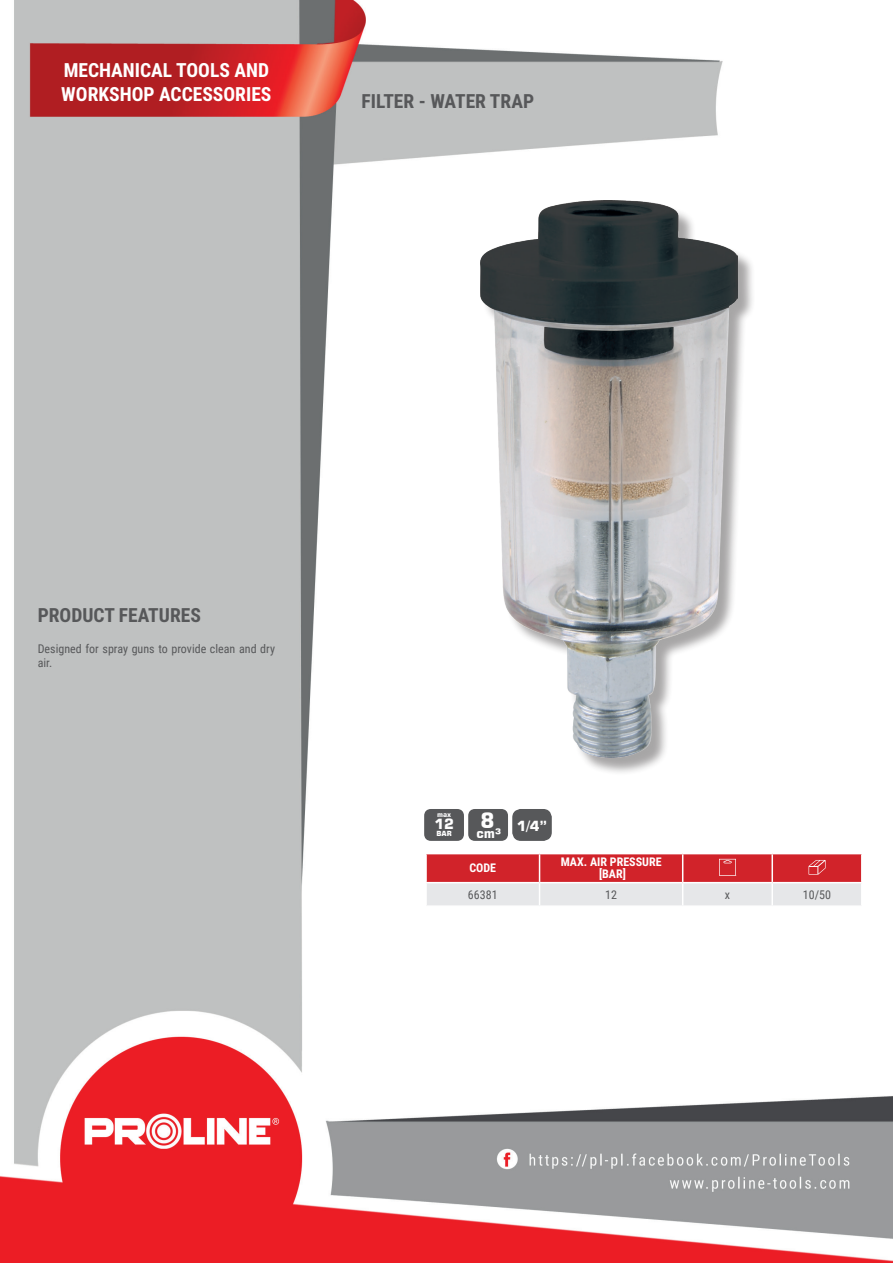
<style>
.page{position:relative;width:893px;height:1263px;background:#fff}
.page>*{position:absolute;margin:0;border:0;box-sizing:border-box;transform-origin:0 0}
.t1{font:700 19.5px/23.4px "Roboto Condensed";color:#fff}
.t2{font:700 19.5px "Roboto Condensed";color:#57585a}
.t3{font:700 14.1px "Square 721 BT";color:#fff}
.t4{font:700 13.95px "Square 721 BT";color:#fff}
.t5{font:700 13.2px "Square 721 BT";color:#fff}
.t6{font:12px/14.4px "Roboto Condensed";color:#57585a}
.t7{font:700 12px/12px "Roboto Condensed";color:#fff;text-align:center}
.t8{font:700 7.05px "Square 721 BT";color:#fff}
</style>
<div class="page">
<img style="left:0;top:0;width:893px;height:1263px">
<div style="left:482px;top:202px;width:274px;height:573px;background:#231f20;opacity:.4"></div>
<img style="left:480px;top:200px;width:257px;height:557px">
<hr style="left:425px;top:854px;width:2px;height:28px;background:#fff">
<hr style="left:425px;top:883px;width:2px;height:22px;background:#fff">
<hr style="left:772px;top:853px;width:91px;height:1px;background:#fff">
<hr style="left:425px;top:853px;width:115px;height:1px;background:#fff">
<hr style="left:425px;top:882px;width:115px;height:1px;background:#fff">
<hr style="left:772px;top:882px;width:91px;height:1px;background:#fff">
<hr style="left:425px;top:905px;width:115px;height:2px;background:#fff">
<hr style="left:540px;top:905px;width:143px;height:2px;background:#fff">
<hr style="left:683px;top:905px;width:89px;height:2px;background:#fff">
<hr style="left:772px;top:905px;width:91px;height:2px;background:#fff">
<svg style="left:426px;top:853px;width:436px;height:53px"></svg>
<div style="left:424px;top:809px;width:40px;height:32px;background:#57585a;border-radius:7px"></div>
<div style="left:468px;top:809px;width:40px;height:32px;background:#57585a;border-radius:7px"></div>
<div style="left:513px;top:810px;width:38px;height:30px;background:#57585a;border-radius:8px"></div>
<div style="left:512px;top:809px;width:40px;height:32px;border:1px solid #57585a;border-radius:8px"></div>
<h1 class="t1" style="left:61px;top:58px;width:212px">MECHANICAL TOOLS AND<br>WORKSHOP ACCESSORIES</h1>
<h1 class="t2" style="left:361px;top:88px;width:174px">FILTER - WATER TRAP</h1>
<h1 class="t2" style="left:38px;top:601px;width:165px">PRODUCT FEATURES</h1>
<p class="t6" style="left:38px;top:641px;width:239px">Designed for spray guns to provide clean and dry air.</p>
<p class="t4" style="left:480px;top:817px;width:69px"><sup>8</sup> 1/4”</p>
<p class="t8" style="left:437px;top:810px;width:16px">max</p>
<p class="t8" style="left:436px;top:829px;width:17px">BAR</p>
<p class="t5" style="left:476px;top:825px;width:26px">cm³</p>
<p class="t3" style="left:434px;top:816px;width:21px">12</p>
<p class="t7" style="left:469px;top:862px;width:28px">CODE</p>
<p class="t7" style="left:561px;top:856px;width:102px">MAX. AIR PRESSURE [BAR]</p>
<p class="t6" style="left:468px;top:887px;width:31px">66381</p>
<p class="t6" style="left:605px;top:887px;width:13px">12</p>
<p class="t6" style="left:725px;top:887px;width:7px">x</p>
<p class="t6" style="left:803px;top:887px;width:30px">10/50</p>
</div>
